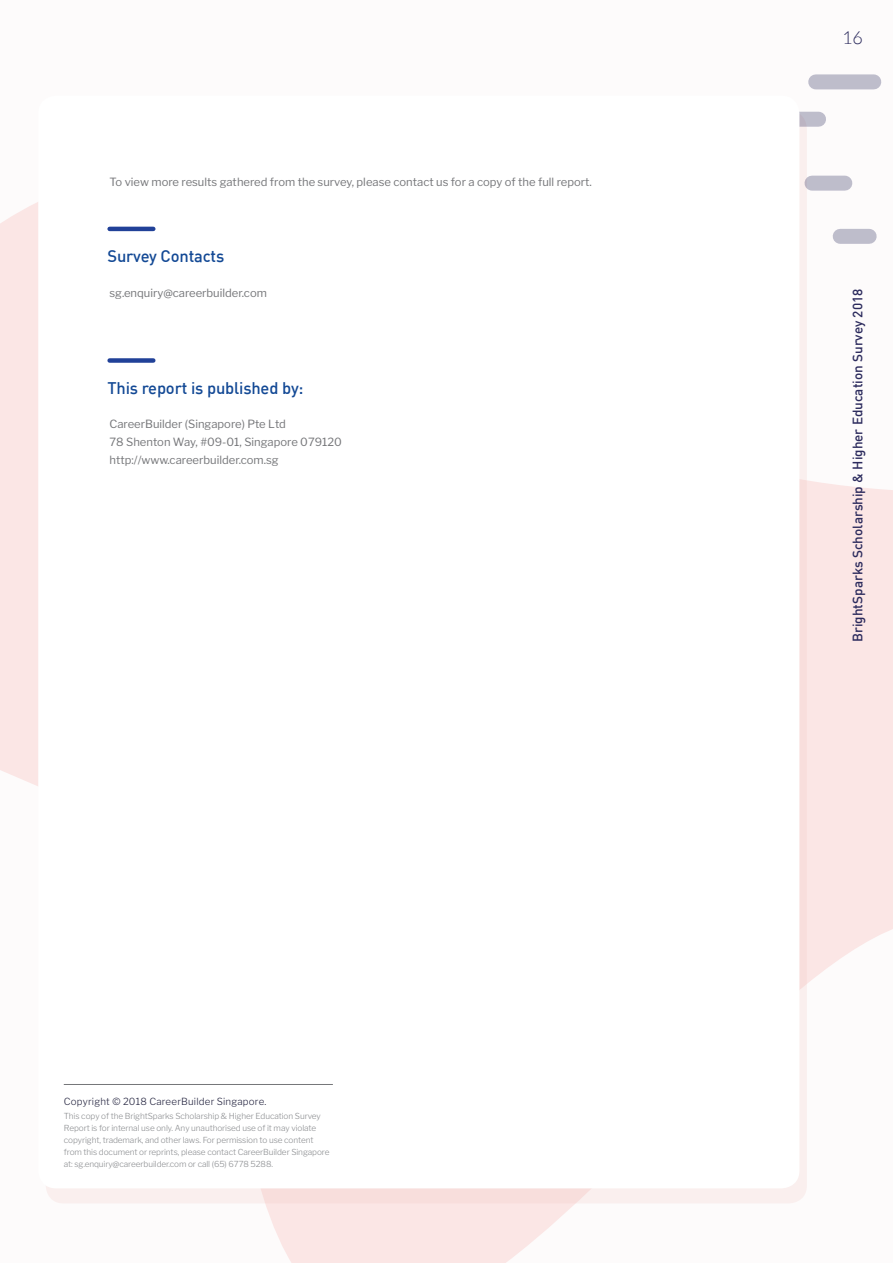
<style>
.page{position:relative;width:893px;height:1263px;background:#fff}
.page>*{position:absolute;margin:0;border:0;box-sizing:border-box;transform-origin:0 0}
.t1{font:300 18px "Lato";color:#2c2b5d}
.t2{font:500 16.5px "DIN";letter-spacing:-.01em;color:#134995}
.t3{font:500 13.5px "DIN";color:#2c2b5d}
.t4{font:11.25px/18px "Libre Franklin";color:#757679}
.t5{font:300 9.75px "Libre Franklin";letter-spacing:.02em;color:#272742}
.t6{font:300 8.25px/12px "Libre Franklin";letter-spacing:-.01em;color:#8d8f92}
</style>
<div class="page">
<div style="left:0;top:0;width:893px;height:1263px;background:linear-gradient(to bottom,#fcf3f3,#fcf1f1)"></div>
<div style="left:46px;top:111px;width:761px;height:1092px;background:linear-gradient(to right,#f9e8e6,#f9e8e6);border-radius:18px"></div>
<div style="left:781px;top:112px;width:38px;height:15px;background:#bebdcb"></div>
<div style="left:816px;top:74px;width:58px;height:15px;background:#bebdcb"></div>
<div style="left:812px;top:176px;width:33px;height:15px;background:#bebdcb"></div>
<div style="left:840px;top:229px;width:29px;height:15px;background:#bebdcb"></div>
<div style="left:38px;top:96px;width:761px;height:1092px;background:#fff;border-radius:18px"></div>
<hr style="left:64px;top:1084px;width:269px;height:1px;background:#757679">
<hr style="left:110px;top:227px;width:43px;height:4px;background:#214198">
<div style="left:110px;top:358px;width:43px;height:5px;background:#214198"></div>
<h3 class="t4" style="left:109px;top:173px;width:484px">To view more results gathered from the survey, please contact us for a copy of the full report.</h3>
<h2 class="t2" style="left:107px;top:245px;width:118px">Survey Contacts</h2>
<h3 class="t4" style="left:109px;top:283px;width:159px">sg.enquiry@careerbuilder.com</h3>
<h2 class="t2" style="left:107px;top:377px;width:198px">This report is published by:</h2>
<h3 class="t4" style="left:109px;top:415px;width:234px">CareerBuilder (Singapore) Pte Ltd<br>78 Shenton Way, #09-01, Singapore 079120 http://www.careerbuilder.com.sg</h3>
<p class="t5" style="left:64px;top:1096px;width:204px">Copyright © 2018 CareerBuilder Singapore.</p>
<p class="t6" style="left:64px;top:1110px;width:267px">This copy of the BrightSparks Scholarship &amp; Higher Education Survey Report is for internal use only. Any unauthorised use of it may violate copyright, trademark, and other laws. For permission to use content from this document or reprints, please contact CareerBuilder Singapore at: sg.enquiry@careerbuilder.com or call (65) 6778 5288.</p>
<h1 class="t1" style="left:842px;top:28px;width:22px">16</h1>
<h3 class="t3" style="left:849px;top:642px;width:355px;rotate:-90deg">BrightSparks Scholarship &amp; Higher Education Survey 2018</h3>
</div>
